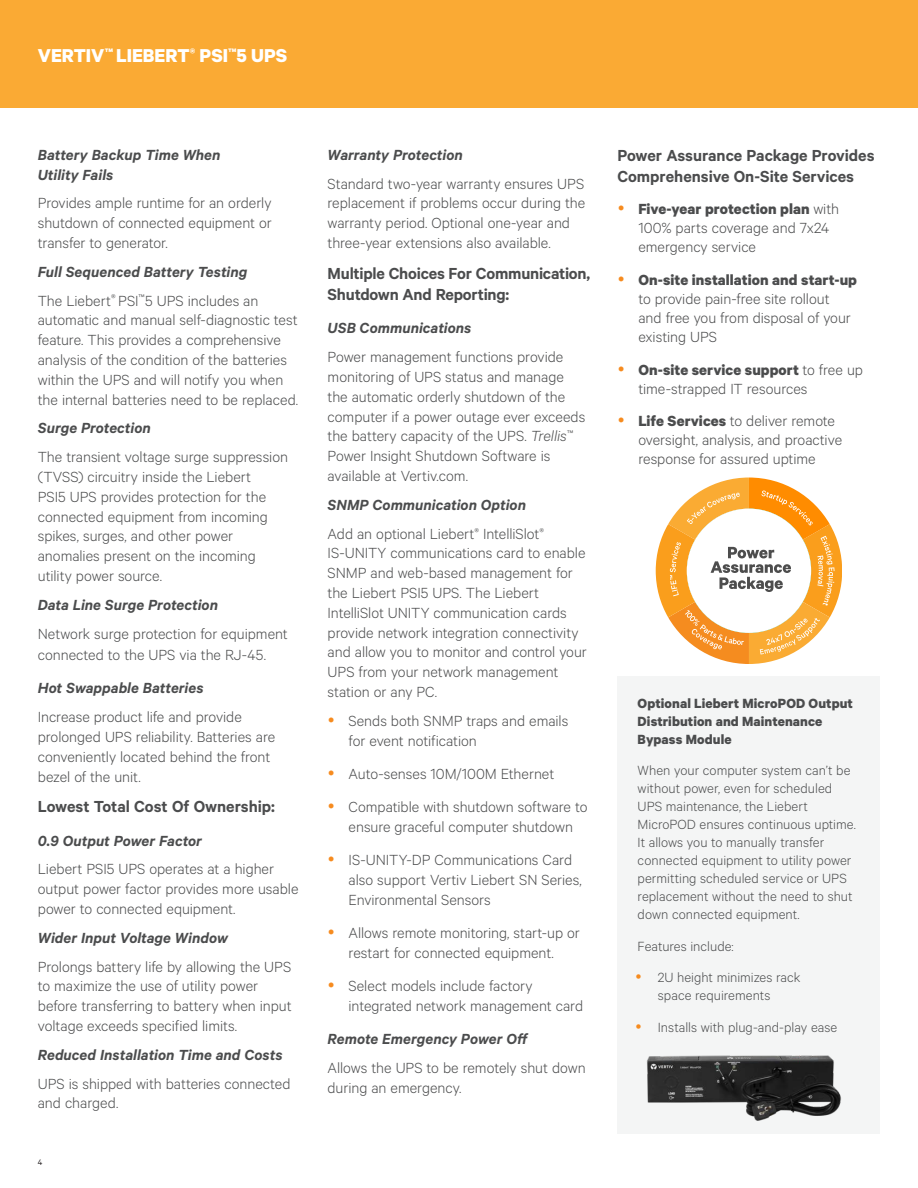
<style>
.page{position:relative;width:918px;height:1188px;background:#fff}
.page>*{position:absolute;margin:0;border:0;box-sizing:border-box;transform-origin:0 0}
.t1{font:700 21px "Calibre";color:#fff}
.t2{font:600 18px/21.6px "Calibre";letter-spacing:-.01em;color:#4b4c4d}
.t3{font:300 16.5px/19.8px "Calibre";color:#4b4c4d}
.t4{font:italic 600 16.5px/19.8px "Calibre";color:#4b4c4d}
.t5{font:700 16.5px "Calibre";letter-spacing:.005em;color:#4b4c4d}
.t6{font:300 15px/18px "Calibre";color:#4b4c4d}
.t7{font:700 15px/18px "Calibre";letter-spacing:.005em;color:#4b4c4d}
.t8{font:9px "Calibre";color:#231f20}
.s1{font-weight:300;font-style:normal}
.s2{font-style:italic}
.s3{font-weight:600;font-style:italic}
.s4{font-weight:700}
</style>
<div class="page">
<div style="left:0;top:0;width:918px;height:108px;background:#faaa34"></div>
<div style="left:617px;top:677px;width:263px;height:457px;background:#f4f5f5"></div>
<img style="left:646px;top:1055px;width:195px;height:66px">
<svg style="left:656px;top:478px;width:186px;height:186px"></svg>
<p class="t1" style="left:38px;top:43px;width:251px">VERTIV<sup>™</sup> LIEBERT<sup>®</sup> PSI<sup>™</sup>5 UPS</p>
<p class="t4" style="left:38px;top:144px;width:184px">Battery Backup Time When<br>Utility Fails</p>
<p class="t3" style="left:38px;top:193px;width:235px;text-align:justify">Provides ample runtime for an orderly shutdown of connected equipment or transfer to generator.</p>
<p class="t4" style="left:38px;top:257px;width:222px;line-height:28.8px">Full Sequenced Battery Testing<br><span class="s1">The Liebert</span><sup>®</sup> <span class="s1">PSI</span><sup>™</sup><span class="s1">5 UPS includes an</span></p>
<p class="t3" style="left:38px;top:310px;width:262px">automatic and manual self-diagnostic test feature. This provides a comprehensive analysis of the condition of the batteries within the UPS and will notify you when the internal batteries need to be replaced.</p>
<p class="t4" style="left:38px;top:418px;width:115px">Surge Protection</p>
<p class="t3" style="left:38px;top:446px;width:252px">The transient voltage surge suppression (TVSS) circuitry inside the Liebert<br>PSI5 UPS provides protection for the connected equipment from incoming spikes, surges, and other power anomalies present on the incoming utility power source.</p>
<p class="t4" style="left:38px;top:594px;width:182px">Data Line Surge Protection</p>
<p class="t3" style="left:38px;top:622px;width:252px;line-height:21.6px">Network surge protection for equipment connected to the UPS via the RJ-45.</p>
<p class="t4" style="left:38px;top:678px;width:167px">Hot Swappable Batteries</p>
<p class="t3" style="left:38px;top:706px;width:239px">Increase product life and provide prolonged UPS reliability. Batteries are conveniently located behind the front bezel of the unit.</p>
<p class="t2" style="left:38px;top:795px;width:239px">Lowest Total Cost Of Ownership:</p>
<p class="t4" style="left:38px;top:830px;width:166px">0.9 Output Power Factor</p>
<p class="t3" style="left:38px;top:859px;width:262px">Liebert PSI5 UPS operates at a higher output power factor provides more usable power to connected equipment.</p>
<p class="t4" style="left:38px;top:927px;width:192px">Wider Input Voltage Window</p>
<p class="t3" style="left:38px;top:956px;width:255px">Prolongs battery life by allowing the UPS to maximize the use of utility power before transferring to battery when input voltage exceeds specified limits.</p>
<p class="t4" style="left:38px;top:1044px;width:246px">Reduced Installation Time and Costs</p>
<p class="t3" style="left:38px;top:1073px;width:254px">UPS is shipped with batteries connected and charged.</p>
<p class="t8" style="left:38px;top:1157px;width:6px">4</p>
<p class="t4" style="left:328px;top:144px;width:137px">Warranty Protection</p>
<p class="t3" style="left:328px;top:173px;width:259px">Standard two-year warranty ensures UPS replacement if problems occur during the warranty period. Optional one-year and three-year extensions also available.</p>
<p class="t2" style="left:328px;top:262px;width:264px">Multiple Choices For Communication,<br>Shutdown And Reporting:</p>
<p class="t4" style="left:328px;top:318px;width:145px">USB Communications</p>
<p class="t3" style="left:328px;top:346px;width:259px">Power management functions provide monitoring of UPS status and manage the automatic orderly shutdown of the computer if a power outage ever exceeds the battery capacity of the UPS. <span class="s2">Trellis</span><sup>™ </sup>Power Insight Shutdown Software is available at Vertiv.com.</p>
<p class="t3" style="left:328px;top:490px;width:218px;line-height:28.8px"><span class="s3">SNMP Communication Option<br></span>Add an optional Liebert<sup>®</sup> IntelliSlot<sup>®</sup></p>
<p class="t3" style="left:328px;top:543px;width:261px">IS-UNITY communications card to enable SNMP and web-based management for the Liebert PSI5 UPS. The Liebert IntelliSlot UNITY communication cards provide network integration connectivity and allow you to monitor and control your UPS from your network management station or any PC.</p>
<p class="t3" style="left:349px;top:710px;width:221px">Sends both SNMP traps and emails for event notification</p>
<p class="t3" style="left:349px;top:756px;width:240px;line-height:33.3px">Auto-senses 10M/100M Ethernet<br>Compatible with shutdown software to</p>
<p class="t3" style="left:349px;top:810px;width:226px;line-height:33.3px">ensure graceful computer shutdown<br>IS-UNITY-DP Communications Card</p>
<p class="t3" style="left:349px;top:869px;width:235px">also support Vertiv Liebert SN Series,<br>Environmental Sensors</p>
<p class="t3" style="left:349px;top:922px;width:233px">Allows remote monitoring, start-up or restart for connected equipment.</p>
<p class="t3" style="left:349px;top:976px;width:236px">Select models include factory integrated network management card</p>
<p class="t4" style="left:328px;top:1029px;width:202px">Remote Emergency Power Off</p>
<p class="t3" style="left:328px;top:1057px;width:260px">Allows the UPS to be remotely shut down during an emergency.</p>
<p class="t2" style="left:617px;top:144px;width:259px;line-height:20.9px">Power Assurance Package Provides<br>Comprehensive On-Site Services</p>
<p class="t3" style="left:638px;top:199px;width:202px;line-height:19px"><span class="s4">Five-year protection plan</span> with<br>100% parts coverage and 7x24 emergency service</p>
<p class="t5" style="left:638px;top:270px;width:220px">On-site installation and start-up</p>
<p class="t3" style="left:638px;top:288px;width:214px;line-height:19px">to provide pain-free site rollout and free you from disposal of your existing UPS</p>
<p class="t3" style="left:638px;top:359px;width:226px;line-height:19px"><span class="s4">On-site service support</span> to free up time-strapped IT resources</p>
<p class="t3" style="left:638px;top:411px;width:205px;line-height:19px"><span class="s4">Life Services</span> to deliver remote oversight, analysis, and proactive response for assured uptime</p>
<p class="t7" style="left:638px;top:694px;width:217px">Optional Liebert MicroPOD Output<br>Distribution and Maintenance<br>Bypass Module</p>
<p class="t6" style="left:638px;top:761px;width:220px">When your computer system can’t be without power, even for scheduled UPS maintenance, the Liebert MicroPOD ensures continuous uptime.<br>It allows you to manually transfer connected equipment to utility power permitting scheduled service or UPS replacement without the need to shut down connected equipment.</p>
<p class="t6" style="left:658px;top:930px;width:144px;line-height:31.5px;text-indent:-20px">Features include:<br>2U height minimizes rack</p>
<p class="t6" style="left:658px;top:979px;width:181px;line-height:31.5px">space requirements<br>Installs with plug-and-play ease</p>
</div>
